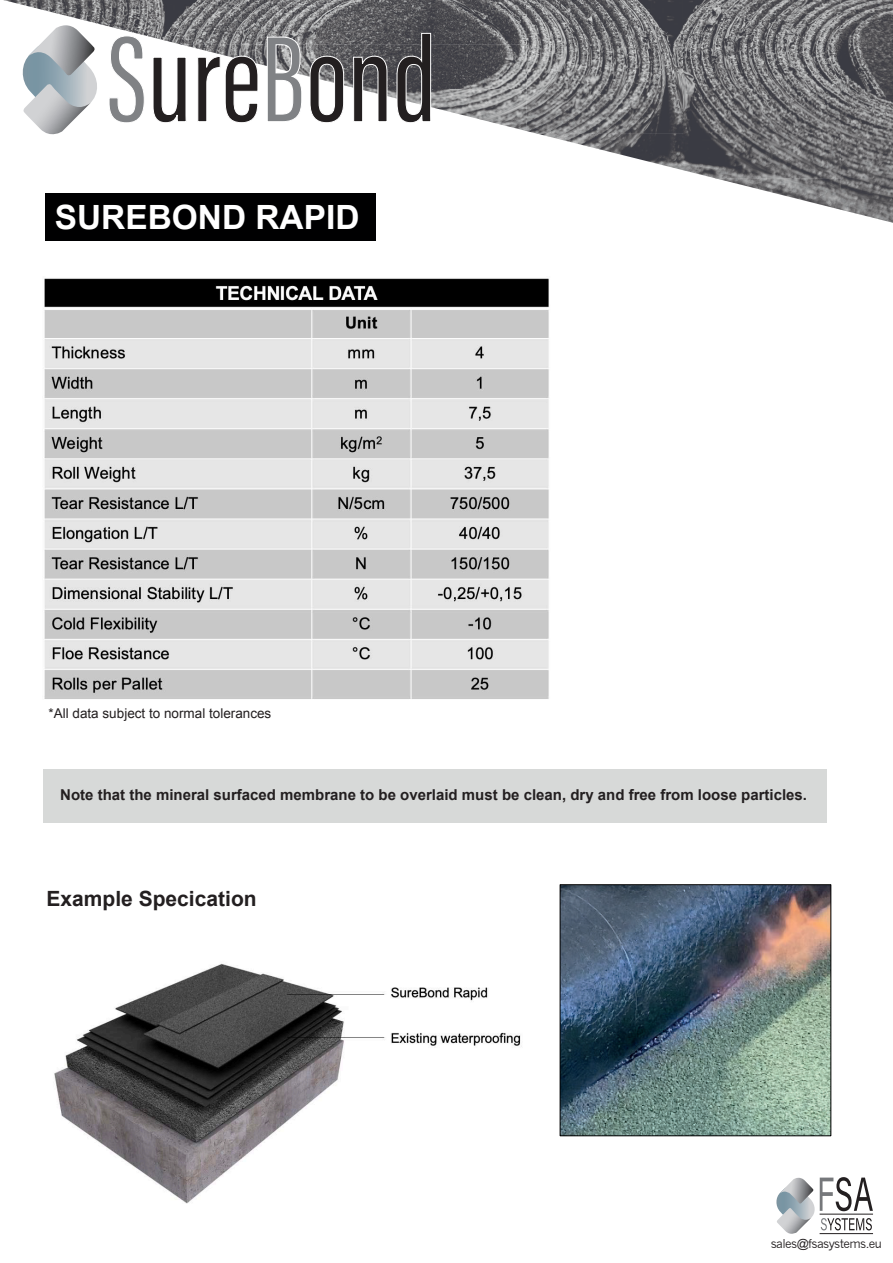
<style>
.page{position:relative;width:893px;height:1263px;background:#fff}
.page>*{position:absolute;margin:0;border:0;box-sizing:border-box;transform-origin:0 0}
.t1{font:700 33.45px "Arial";color:#fff}
.t2{font:700 21px "Arial";color:#231f20}
.t3{font:700 15px "Arial";color:#231f20}
.t4{font:13.5px "Arial";color:#231f20}
.t5{font:12px "News Gothic";letter-spacing:-.05em;color:#231f20}
</style>
<div class="page">
<img style="left:3px;top:0;width:523px;height:45px">
<img style="left:526px;top:0;width:314px;height:134px">
<img style="left:840px;top:0;width:53px;height:223px">
<img style="left:180px;top:44px;width:347px;height:45px">
<img style="left:388px;top:89px;width:139px;height:42px">
<img style="left:539px;top:134px;width:302px;height:44px">
<img style="left:715px;top:178px;width:126px;height:32px">
<svg style="left:108px;top:35px;width:37px;height:88px"></svg>
<svg style="left:153px;top:56px;width:34px;height:67px"></svg>
<svg style="left:197px;top:55px;width:62px;height:68px"></svg>
<svg style="left:266px;top:36px;width:37px;height:86px"></svg>
<svg style="left:309px;top:55px;width:35px;height:68px"></svg>
<svg style="left:353px;top:55px;width:35px;height:67px"></svg>
<svg style="left:396px;top:33px;width:36px;height:91px;background:#605e60"></svg>
<svg style="left:20px;top:25px;width:80px;height:110px"></svg>
<svg style="left:776px;top:1177px;width:97px;height:58px"></svg>
<div style="left:46px;top:193px;width:330px;height:47px;background:#000001"></div>
<img style="left:562px;top:886px;width:267px;height:248px">
<div style="left:560px;top:884px;width:271px;height:252px;border:1px solid #000001"></div>
<div style="left:43px;top:769px;width:784px;height:54px;background:#d7d9d8"></div>
<img style="left:44px;top:278px;width:505px;height:421px">
<img style="left:54px;top:963px;width:468px;height:241px">
<h1 class="t1" style="left:55px;top:195px;width:306px">SUREBOND RAPID</h1>
<p class="t4" style="left:49px;top:704px;width:224px">*All data subject to normal tolerances</p>
<p class="t3" style="left:60px;top:785px;width:748px">Note that the mineral surfaced membrane to be overlaid must be clean, dry and free from loose particles.</p>
<h2 class="t2" style="left:47px;top:885px;width:212px">Example Specication</h2>
<p class="t5" style="left:771px;top:1237px;width:113px">sales@fsasystems.eu</p>
</div>
